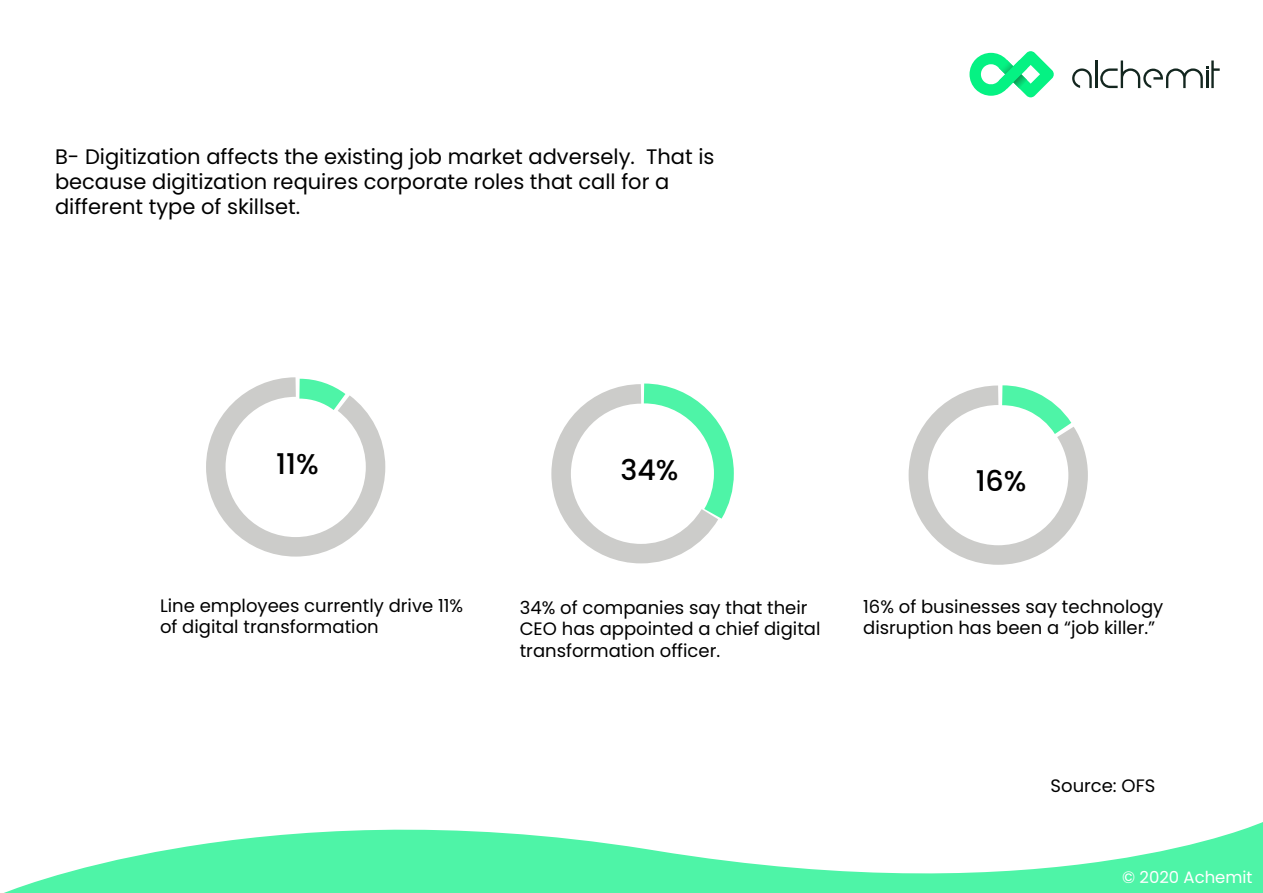
<style>
.page{position:relative;width:1263px;height:893px;background:#fff}
.page>*{position:absolute;margin:0;border:0;box-sizing:border-box;transform-origin:0 0}
.t1{font:500 28.5px "Poppins";color:#000}
.t2{font:21px/25.2px "Poppins";color:#000}
.t3{font:18px/21.6px "Poppins";color:#000}
.t4{font:16.5px "Poppins";color:#fff}
</style>
<div class="page">
<svg style="left:969px;top:51px;width:85px;height:46px"></svg>
<hr style="left:1095px;top:60px;width:2px;height:28px;background:#13261f">
<svg style="left:1100px;top:60px;width:120px;height:28px"></svg>
<svg style="left:1072px;top:68px;width:20px;height:20px"></svg>
<svg style="left:4px;top:822px;width:1259px;height:71px;fill:#4ef4a7"></svg>
<svg style="left:206px;top:377px;width:180px;height:180px"></svg>
<svg style="left:551px;top:383px;width:183px;height:181px"></svg>
<svg style="left:908px;top:385px;width:180px;height:180px"></svg>
<p class="t2" style="left:55px;top:144px;width:661px">B- Digitization affects the existing job market adversely. That is because digitization requires corporate roles that call for a different type of skillset.</p>
<h1 class="t1" style="left:276px;top:448px;width:44px">11%</h1>
<h1 class="t1" style="left:621px;top:454px;width:59px">34%</h1>
<h1 class="t1" style="left:976px;top:464px;width:52px">16%</h1>
<p class="t3" style="left:160px;top:595px;width:305px">Line employees currently drive 11% of digital transformation</p>
<p class="t3" style="left:520px;top:596px;width:302px">34% of companies say that their<br>CEO has appointed a chief digital transformation officer.</p>
<p class="t3" style="left:863px;top:595px;width:302px">16% of businesses say technology disruption has been a “job killer.”</p>
<p class="t3" style="left:1050px;top:775px;width:106px">Source: OFS</p>
<p class="t4" style="left:1122px;top:868px;width:132px">© 2020 Achemit</p>
</div>
